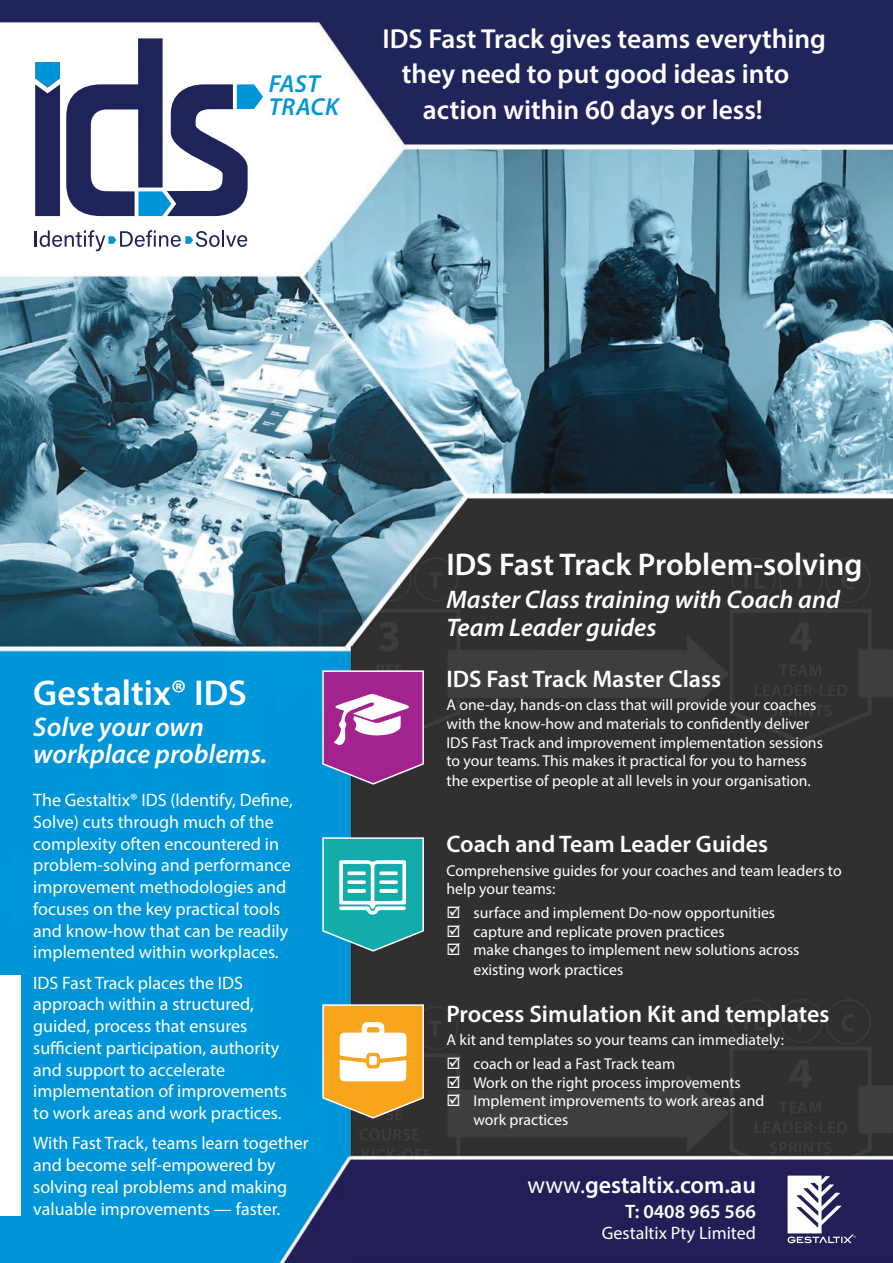
<style>
.page{position:relative;width:893px;height:1263px;background:#fff}
.page>*{position:absolute;margin:0;border:0;box-sizing:border-box;transform-origin:0 0}
.Headings{font:600 36px "Myriad Pro";color:#fff}
.Headings-2{font:600 31.5px "Myriad Pro";color:#fff}
.Headings-3{font:600 27.6px "Myriad Pro";color:#fff}
.Headings-4{font:italic 600 27px/27px "Myriad Pro";color:#fff}
.Headings-5{font:italic 600 25.5px/28.5px "Myriad Pro";color:#fff}
.t1{font:italic 600 24.6px/23px "Myriad Pro";letter-spacing:.02em;color:#0095d9}
.SubHeadings{font:600 24px "Myriad Pro";color:#fff}
.Body_small{font:600 24px "Myriad Pro";color:#fff}
.Body_small-2{font:600 19.5px "Myriad Pro";color:#fff}
.Body{font:18px/21.8px "Myriad Pro";color:#fff}
.Body_small-3{font:18px "Myriad Pro";color:#fff}
.Body_small-4{font:15.75px/19.2px "Myriad Pro";color:#fff}
.SubHeadings-2{font:15.75px/18.9px "Myriad Pro";color:#fff}
.s1{font-weight:400}
</style>
<div class="page">
<img style="left:0;top:0;width:893px;height:1263px">
<svg style="left:787px;top:1175px;width:69px;height:68px"></svg>
<svg style="left:322px;top:670px;width:103px;height:115px;background:#a654a1"></svg>
<svg style="left:322px;top:837px;width:103px;height:115px;background:#3fb1b3"></svg>
<svg style="left:322px;top:1003px;width:103px;height:116px"></svg>
<svg style="left:35px;top:62px;width:25px;height:154px;background:#243c72"></svg>
<svg style="left:66px;top:38px;width:197px;height:178px"></svg>
<svg style="left:35px;top:230px;width:212px;height:21px"></svg>
<div style="left:0;top:975px;width:21px;height:241px;background:#fff"></div>
<svg style="left:448px;top:1056px;width:12px;height:13px"></svg>
<svg style="left:448px;top:1075px;width:12px;height:12px"></svg>
<svg style="left:448px;top:1094px;width:12px;height:12px"></svg>
<svg style="left:448px;top:905px;width:12px;height:13px"></svg>
<svg style="left:448px;top:924px;width:12px;height:12px"></svg>
<svg style="left:448px;top:943px;width:12px;height:12px"></svg>
<p class="t1" style="left:269px;top:72px;width:71px">FAST<br>TRACK</p>
<p class="Headings-3" style="left:382px;top:21px;width:445px">IDS Fast Track gives teams everything</p>
<p class="Headings-3" style="left:402px;top:57px;width:389px">they need to put good ideas into</p>
<p class="Headings-3" style="left:423px;top:92px;width:341px">action within 60 days or less!</p>
<p class="Headings" style="left:33px;top:670px;width:215px">Gestaltix® IDS</p>
<p class="Headings-4" style="left:33px;top:713px;width:236px">Solve your own workplace problems.</p>
<p class="Body" style="left:33px;top:789px;width:261px">The Gestaltix® IDS (Identify, Define, Solve) cuts through much of the complexity often encountered in problem-solving and performance improvement methodologies and focuses on the key practical tools and know-how that can be readily implemented within workplaces.</p>
<p class="Body" style="left:33px;top:971px;width:255px">IDS Fast Track places the IDS approach within a structured, guided, process that ensures sufficient participation, authority and support to accelerate implementation of improvements to work areas and work practices.</p>
<p class="Body" style="left:33px;top:1132px;width:277px">With Fast Track, teams learn together and become self‑empowered by solving real problems and making valuable improvements — faster.</p>
<p class="Headings-2" style="left:446px;top:544px;width:417px">IDS Fast Track Problem-solving</p>
<p class="Headings-5" style="left:446px;top:584px;width:395px">Master Class training with Coach and<br>Team Leader guides</p>
<p class="SubHeadings" style="left:446px;top:663px;width:276px">IDS Fast Track Master Class</p>
<p class="Body_small-4" style="left:446px;top:695px;width:378px">A one-day, hands-on class that will provide your coaches with the know-how and materials to confidently deliver IDS Fast Track and improvement implementation sessions to your teams. This makes it practical for you to harness the expertise of people at all levels in your organisation.</p>
<p class="SubHeadings" style="left:446px;top:829px;width:323px">Coach and Team Leader Guides</p>
<p class="SubHeadings-2" style="left:446px;top:860px;width:397px">Comprehensive guides for your coaches and team leaders to help your teams:</p>
<p class="Body_small-4" style="left:473px;top:902px;width:303px">surface and implement Do-now opportunities</p>
<p class="Body_small-4" style="left:473px;top:921px;width:253px">capture and replicate proven practices</p>
<p class="Body_small-4" style="left:473px;top:940px;width:327px;line-height:19.8px">make changes to implement new solutions across existing work practices</p>
<p class="SubHeadings" style="left:446px;top:999px;width:384px">Process Simulation Kit and templates</p>
<p class="Body_small-4" style="left:446px;top:1030px;width:339px">A kit and templates so your teams can immediately:</p>
<p class="Body_small-4" style="left:473px;top:1053px;width:203px">coach or lead a Fast Track team</p>
<p class="Body_small-4" style="left:473px;top:1072px;width:269px">Work on the right process improvements</p>
<p class="Body_small-4" style="left:473px;top:1091px;width:292px">Implement improvements to work areas and work practices</p>
<p class="Body_small" style="left:527px;top:1170px;width:230px"><span class="s1">www.</span>gestaltix.com.au</p>
<p class="Body_small-2" style="left:625px;top:1199px;width:132px">T: 0408 965 566</p>
<p class="Body_small-3" style="left:602px;top:1221px;width:156px">Gestaltix Pty Limited</p>
</div>
